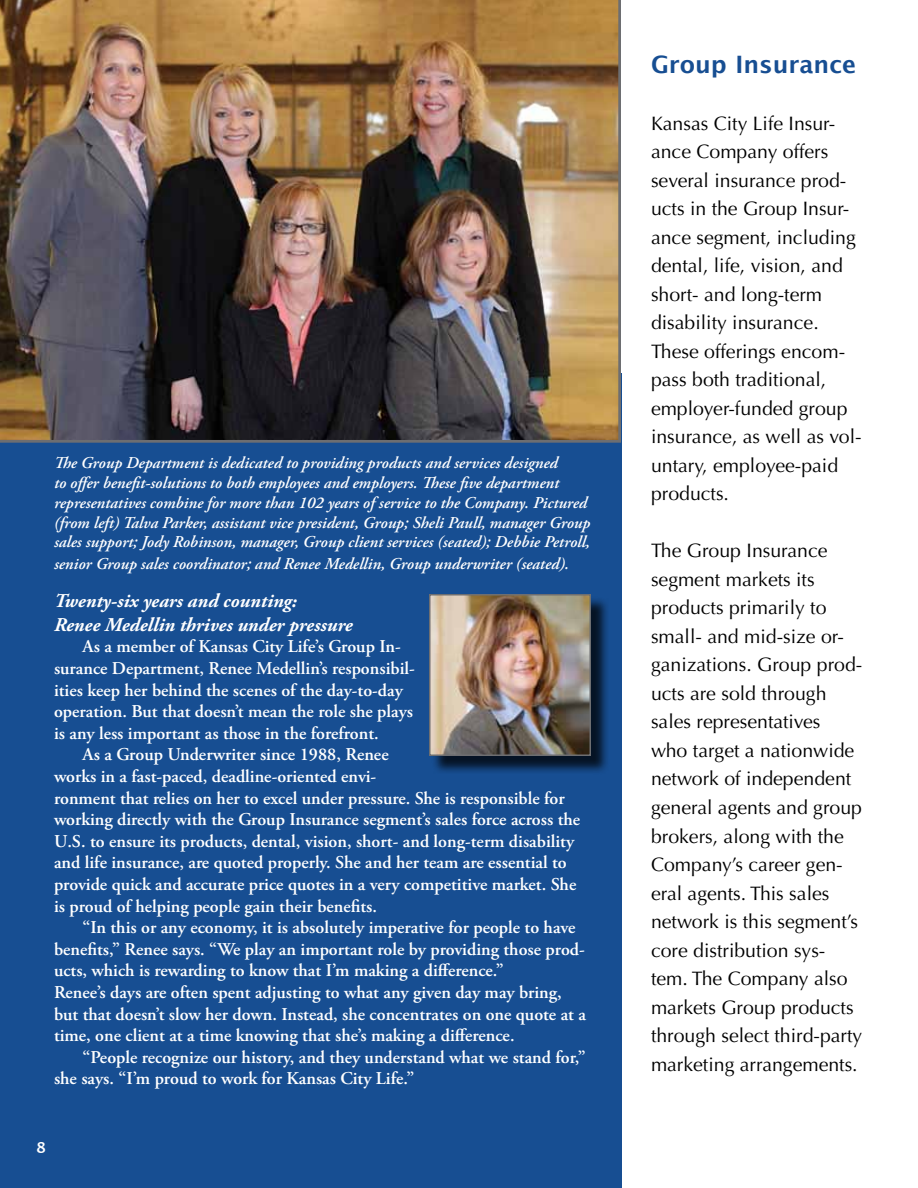
<style>
.page{position:relative;width:918px;height:1188px;background:#fff}
.page>*{position:absolute;margin:0;border:0;box-sizing:border-box;transform-origin:0 0}
.t1{font:700 24px "Lucida Grande";color:#174e92}
.t2{font:19.5px/28.5px "Optima LT Std";color:#000}
.t3{font:italic 700 19.5px/23.4px "Adobe Garamond Pro";color:#fff}
.t4{font:600 18px/21.6px "Adobe Garamond Pro";color:#fff}
.t5{font:italic 600 16.5px/19.8px "Adobe Garamond Pro";color:#fff}
.t6{font:700 15px "Lucida Grande";color:#fff}
</style>
<div class="page">
<div style="left:0;top:374px;width:621px;height:814px;background:#174e92"></div>
<img style="left:0;top:0;width:621px;height:443px">
<div style="left:431px;top:596px;width:178px;height:178px;background:#000;opacity:.75"></div>
<img style="left:432px;top:597px;width:156px;height:156px">
<div style="left:429px;top:594px;width:162px;height:162px;border:2px solid #6d6e71"></div>
<p class="t5" style="left:54px;top:454px;width:538px">The Group Department is dedicated to providing products and services designed<br>to offer benefit-solutions to both employees and employers. These five department representatives combine for more than 102 years of service to the Company. Pictured (from left) Talva Parker, assistant vice president, Group; Sheli Paull, manager Group sales support; Jody Robinson, manager, Group client services (seated); Debbie Petroll,</p>
<p class="t5" style="left:54px;top:554px;width:516px">senior Group sales coordinator; and Renee Medellin, Group underwriter (seated).</p>
<p class="t3" style="left:54px;top:590px;width:300px">Twenty-six years and counting:<br>Renee Medellin thrives under pressure</p>
<p class="t4" style="left:54px;top:636px;width:362px;text-indent:28px">As a member of Kansas City Life’s Group In&shy;surance Department, Renee Medellin’s responsibil&shy;ities keep her behind the scenes of the day-to-day operation. But that doesn’t mean the role she plays is any less important as those in the forefront.</p>
<p class="t4" style="left:54px;top:744px;width:528px;text-indent:28px">As a Group Underwriter since 1988, Renee<br>works in a fast-paced, deadline-oriented envi-<br>ronment that relies on her to excel under pressure. She is responsible for working directly with the Group Insurance segment’s sales force across the U.S. to ensure its products, dental, vision, short- and long-term disability and life insurance, are quoted properly. She and her team are essential to provide quick and accurate price quotes in a very competitive market. She is proud of helping people gain their benefits.</p>
<p class="t4" style="left:54px;top:917px;width:534px;text-indent:28px">“In this or any economy, it is absolutely imperative for people to have benefits,” Renee says. “We play an important role by providing those prod&shy;ucts, which is rewarding to know that I’m making a difference.”<br>Renee’s days are often spent adjusting to what any given day may bring, but that doesn’t slow her down. Instead, she concentrates on one quote at a time, one client at a time knowing that she’s making a difference.</p>
<p class="t4" style="left:54px;top:1046px;width:533px;text-indent:28px">“People recognize our history, and they understand what we stand for,” she says. “I’m proud to work for Kansas City Life.”</p>
<p class="t6" style="left:36px;top:1136px;width:11px">8</p>
<h1 class="t1" style="left:651px;top:45px;width:207px">Group Insurance</h1>
<p class="t2" style="left:651px;top:109px;width:212px">Kansas City Life Insur&shy;ance Company offers several insurance prod&shy;ucts in the Group Insur&shy;ance segment, including dental, life, vision, and short- and long-term disability insurance.<br>These offerings encom&shy;pass both traditional, employer-funded group insurance, as well as vol&shy;untary, employee-paid products.</p>
<p class="t2" style="left:651px;top:537px;width:213px">The Group Insurance segment markets its products primarily to small- and mid-size or&shy;ganizations. Group prod&shy;ucts are sold through sales representatives<br>who target a nationwide network of independent general agents and group brokers, along with the<br>Company’s career gen&shy;eral agents. This sales network is this segment’s core distribution sys&shy;tem. The Company also markets Group products through select third-party marketing arrangements.</p>
</div>
